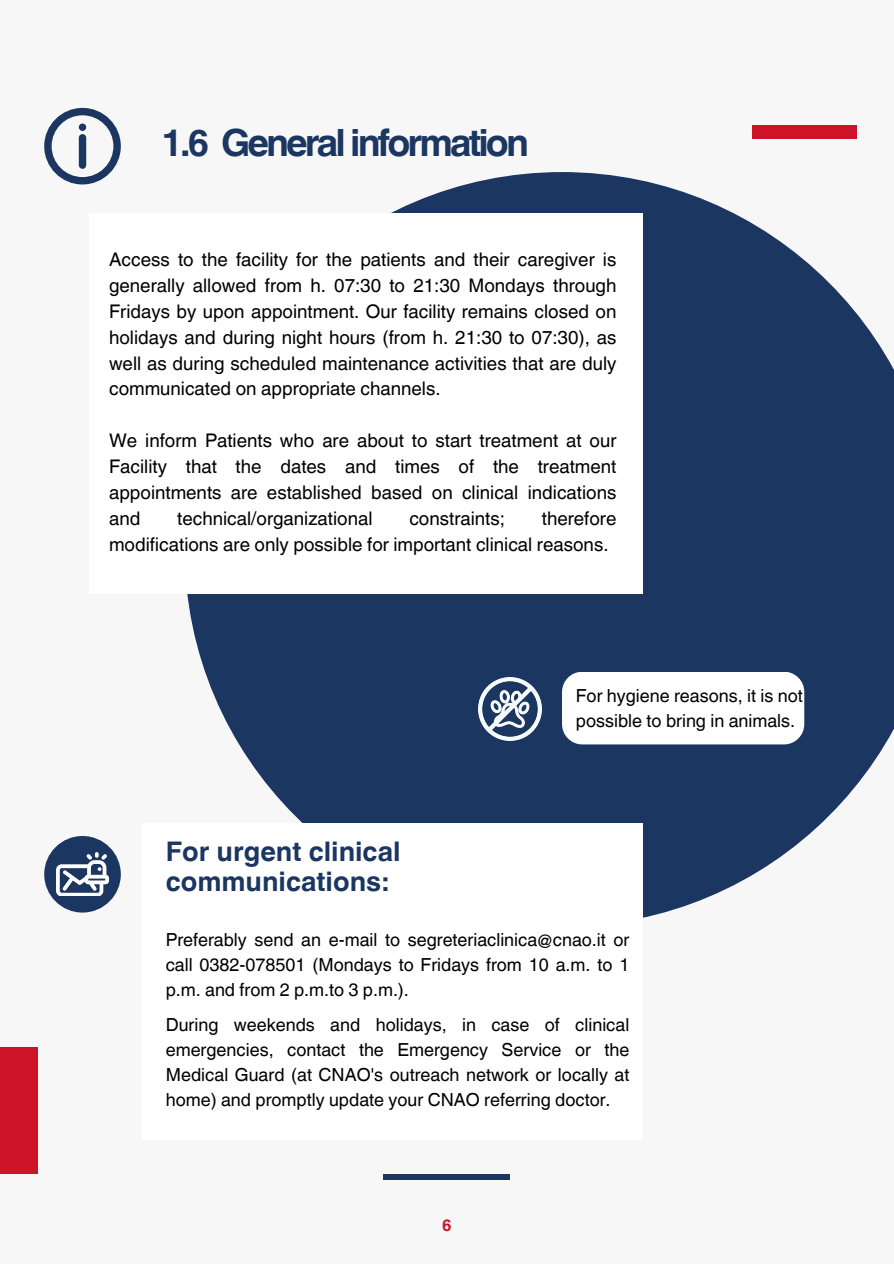
<style>
.page{position:relative;width:894px;height:1264px;background:#fff}
.page>*{position:absolute;margin:0;border:0;box-sizing:border-box;transform-origin:0 0}
.t1{font:700 37.5px "Helvetica World";letter-spacing:-.075em;color:#1a3661}
.t2{font:700 27px/29.2px "Helvetica World";color:#1a3661}
.t3{font:18.75px/25.8px "Helvetica World";color:#000;text-align:justify}
.t4{font:18px/25px "Helvetica World";color:#000;text-align:justify}
.t5{font:700 16.5px "Helvetica World";color:#cd1327}
</style>
<div class="page">
<div style="left:0;top:0;width:893px;height:1263px;background:#f8f7f7"></div>
<svg style="left:187px;top:172px;width:706px;height:746px;fill:#1a3661"></svg>
<div style="left:0;top:1047px;width:38px;height:127px;background:#cd1327"></div>
<div style="left:89px;top:213px;width:554px;height:380px;background:#fff"></div>
<div style="left:562px;top:671px;width:242px;height:73px;background:#fff;border-radius:20px"></div>
<img style="left:478px;top:677px;width:63px;height:63px">
<svg style="left:44px;top:108px;width:77px;height:76px"></svg>
<div style="left:79px;top:134px;width:7px;height:35px;background:#1a3661;border-radius:4px"></div>
<div style="left:79px;top:123px;width:7px;height:8px;background:#1a3661;border-radius:50%"></div>
<div style="left:142px;top:822px;width:501px;height:317px;background:#fff"></div>
<div style="left:44px;top:836px;width:77px;height:76px;background:#1a3661;border-radius:50%"></div>
<svg style="left:56px;top:852px;width:53px;height:44px"></svg>
<div style="left:383px;top:1174px;width:127px;height:5px;background:#1a3661"></div>
<div style="left:751px;top:125px;width:105px;height:13px;background:#cd1327"></div>
<p class="t1" style="left:161px;top:112px;width:369px">1.6 General information</p>
<h1 class="t3" style="left:109px;top:247px;width:509px">Access to the facility for the patients and their caregiver is generally allowed from h. 07:30 to 21:30 Mondays through Fridays by upon appointment. Our facility remains closed on holidays and during night hours (from h. 21:30 to 07:30), as well as during scheduled maintenance activities that are duly communicated on appropriate channels.</h1>
<p class="t3" style="left:109px;top:428px;width:509px">We inform Patients who are about to start treatment at our Facility that the dates and times of the treatment appointments are established based on clinical indications and</p>
<p class="t3" style="left:177px;top:505px;width:197px">technical/organizational</p>
<p class="t3" style="left:409px;top:505px;width:97px">constraints;</p>
<p class="t3" style="left:109px;top:505px;width:508px;text-indent:432px">therefore modifications are only possible for important clinical reasons.</p>
<h2 class="t2" style="left:166px;top:834px;width:236px">For urgent clinical communications:</h2>
<p class="t4" style="left:575px;top:683px;width:228px">For hygiene reasons, it is not possible to bring in animals.</p>
<p class="t4" style="left:166px;top:927px;width:465px">Preferably send an e-mail to segreteriaclinica@cnao.it or call 0382-078501 (Mondays to Fridays from 10 a.m. to 1 p.m. and from 2 p.m.to 3 p.m.).</p>
<p class="t4" style="left:166px;top:1012px;width:465px">During weekends and holidays, in case of clinical emergencies, contact the Emergency Service or the Medical Guard (at CNAO's outreach network or locally at home) and promptly update your CNAO referring doctor.</p>
<p class="t5" style="left:442px;top:1211px;width:11px">6</p>
</div>
